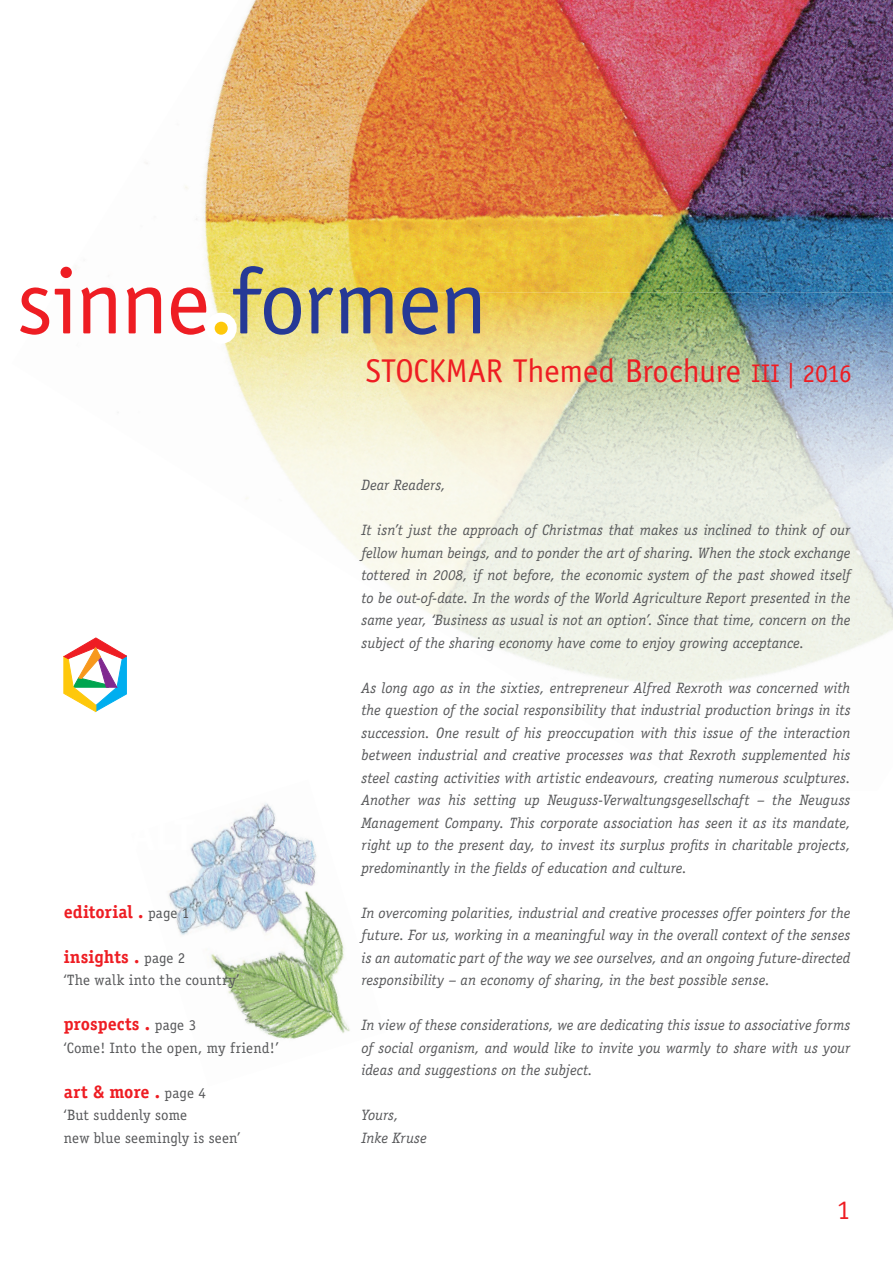
<style>
.page{position:relative;width:893px;height:1263px;background:#fff}
.page>*{position:absolute;margin:0;border:0;box-sizing:border-box;transform-origin:0 0}
.t1{font:93px "Officina Sans LT";letter-spacing:-.02em;color:#263996}
.t2{font:33px "Officina Sans LT";letter-spacing:-.005em;color:#ee1d23}
.t3{font:27px "Officina Sans LT";color:#ee1d23}
.t4{font:700 18px "Officina Serif";color:#ee1d23}
.t5{font:italic 15px/22.5px "Officina Serif";color:#57585a;text-align:justify}
.t6{font:15px/22.5px "Officina Serif";letter-spacing:.01em;color:#57585a}
.s1{color:#ee1d23}
.s2{color:#fec80b}
.s3{font-weight:400;font-size:15px;color:#57585a}
.s4{font-size:25.5px}
</style>
<div class="page">
<img style="left:109px;top:0;width:784px;height:293px">
<img style="left:211px;top:293px;width:588px;height:391px">
<img style="left:295px;top:293px;width:598px;height:373px">
<img style="left:395px;top:293px;width:498px;height:311px">
<img style="left:495px;top:293px;width:398px;height:248px">
<img style="left:594px;top:293px;width:299px;height:186px">
<img style="left:694px;top:293px;width:199px;height:124px">
<img style="left:793px;top:293px;width:100px;height:62px">
<img style="left:751px;top:681px;width:48px;height:3px">
<div style="left:206px;top:313px;width:31px;height:31px;border:18px solid #fff;border-radius:50%"></div>
<img style="left:168px;top:805px;width:96px;height:130px">
<img style="left:264px;top:803px;width:86px;height:230px">
<img style="left:210px;top:944px;width:131px;height:95px">
<svg style="left:64px;top:638px;width:63px;height:74px"></svg>
<h1 class="t1" style="left:17px;top:248px;width:472px"><span class="s1">sinne</span><span class="s2">.</span>formen</h1>
<p class="t4" style="left:64px;top:900px;width:127px">editorial . <span class="s3">page 1</span></p>
<p class="t4" style="left:64px;top:945px;width:123px">insights . <span class="s3">page 2</span></p>
<p class="t6" style="left:64px;top:969px;width:177px">‘The walk into the country’</p>
<p class="t4" style="left:64px;top:1013px;width:134px">prospects . <span class="s3">page 3</span></p>
<p class="t6" style="left:64px;top:1036px;width:216px">‘Come! Into the open, my friend!’</p>
<p class="t4" style="left:64px;top:1080px;width:144px">art &amp; more . <span class="s3">page 4</span></p>
<p class="t6" style="left:64px;top:1104px;width:178px">‘But suddenly some<br>new blue seemingly is seen’</p>
<h2 class="t2" style="left:366px;top:351px;width:488px">STOCKMAR Themed Brochure <span class="s4">III | 2016</span></h2>
<p class="t5" style="left:361px;top:474px;width:86px">Dear Readers,</p>
<p class="t5" style="left:361px;top:519px;width:491px">It isn’t just the approach of Christmas that makes us inclined to think of our fellow human beings, and to ponder the art of sharing. When the stock exchange tottered in 2008, if not before, the economic system of the past showed itself to be out-of-date. In the words of the World Agriculture Report presented in the same year, ‘Business as usual is not an option’. Since that time, concern on the subject of the sharing economy have come to enjoy growing acceptance.</p>
<p class="t5" style="left:361px;top:676px;width:491px">As long ago as in the sixties, entrepreneur Alfred Rexroth was concerned with the question of the social responsibility that industrial production brings in its succession. One result of his preoccupation with this issue of the interaction between industrial and creative processes was that Rexroth supplemented his steel casting activities with artistic endeavours, creating numerous sculptures.<br>Another was his setting up Neuguss-Verwaltungsgesellschaft – the Neuguss Management Company. This corporate association has seen it as its mandate, right up to the present day, to invest its surplus profits in charitable projects, predominantly in the fields of education and culture.</p>
<p class="t5" style="left:361px;top:901px;width:490px">In overcoming polarities, industrial and creative processes offer pointers for the future. For us, working in a meaningful way in the overall context of the senses is an automatic part of the way we see ourselves, and an ongoing future-directed responsibility – an economy of sharing, in the best possible sense.</p>
<p class="t5" style="left:361px;top:1014px;width:490px">In view of these considerations, we are dedicating this issue to associative forms of social organism, and would like to invite you warmly to share with us your ideas and suggestions on the subject.</p>
<p class="t5" style="left:361px;top:1104px;width:67px">Yours,<br>Inke Kruse</p>
<h3 class="t3" style="left:837px;top:1194px;width:15px">1</h3>
</div>
